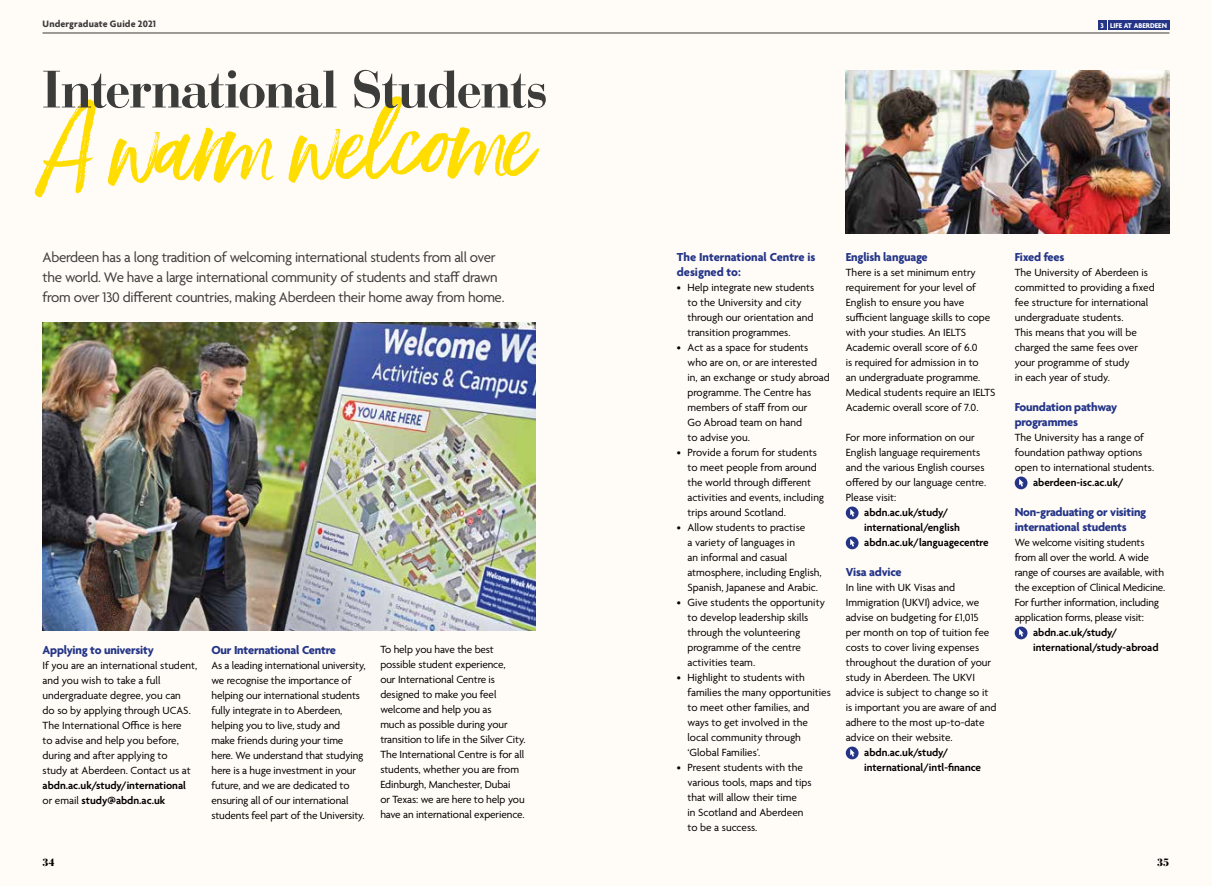
<style>
.page{position:relative;width:1212px;height:886px;background:#fffbf6}
.page>*{position:absolute;margin:0;border:0;box-sizing:border-box;transform-origin:0 0}
.t1{font:96.25px "Ernestand Emily Slanted";color:#fd0}
.t2{font:700 55px "Bauer Bodoni BT";letter-spacing:-.01em;color:#3c3c3b}
.t3{font:15px/20px "Agenda";letter-spacing:-.02em;color:#3c3c3b}
.t4{font:700 12.5px/15px "Agenda";letter-spacing:-.015em;color:#243588}
.t5{font:11.25px/15px "Agenda";color:#000}
.t6{font:600 11.25px/15px "Agenda";color:#000}
.t7{font:900 11.25px "Bauer Bodoni BT";color:#000}
.t8{font:700 10px "Agenda";letter-spacing:.015em;color:#3c3c3b}
.t9{font:700 7.5px "Agenda";color:#fff}
.s1{font-weight:400}
</style>
<div class="page">
<img style="left:43px;top:322px;width:492px;height:309px">
<div style="left:846px;top:506px;width:12px;height:13px;background:#243588;border-radius:50%"></div>
<svg style="left:850px;top:509px;width:5px;height:7px"></svg>
<div style="left:846px;top:536px;width:12px;height:13px;background:#243588;border-radius:50%"></div>
<svg style="left:850px;top:539px;width:5px;height:7px"></svg>
<div style="left:846px;top:746px;width:12px;height:13px;background:#243588;border-radius:50%"></div>
<svg style="left:850px;top:749px;width:5px;height:7px"></svg>
<div style="left:1015px;top:476px;width:12px;height:13px;background:#243588;border-radius:50%"></div>
<svg style="left:1019px;top:479px;width:5px;height:7px"></svg>
<div style="left:1015px;top:626px;width:12px;height:13px;background:#243588;border-radius:50%"></div>
<svg style="left:1019px;top:629px;width:5px;height:7px"></svg>
<img style="left:846px;top:71px;width:323px;height:163px">
<div style="left:1107px;top:20px;width:62px;height:10px;background:#243588"></div>
<div style="left:1098px;top:20px;width:8px;height:10px;background:#243588"></div>
<hr style="left:43px;top:33px;width:1126px;height:1px;background:#3c3c3b">
<p class="t8" style="left:43px;top:19px;width:115px">Undergraduate Guide 2021</p>
<p class="t9" style="left:1100px;top:21px;width:68px">3 LIFE AT ABERDEEN</p>
<h2 class="t2" style="left:43px;top:55px;width:506px">International Students</h2>
<h1 class="t1" style="left:37px;top:88px;width:523px;rotate:-1deg">A warm welcome</h1>
<p class="t3" style="left:43px;top:248px;width:463px">Aberdeen has a long tradition of welcoming international students from all over the world. We have a large international community of students and staff drawn from over 130 different countries, making Aberdeen their home away from home.</p>
<p class="t4" style="left:43px;top:643px;width:113px">Applying to university</p>
<p class="t5" style="left:43px;top:658px;width:156px">If you are an international student, and you wish to take a full undergraduate degree, you can<br>do so by applying through UCAS.<br>The International Office is here<br>to advise and help you before, during and after applying to<br>study at Aberdeen. Contact us at</p>
<p class="t6" style="left:43px;top:778px;width:145px">abdn.ac.uk/study/international <span class="s1">or email</span> study@abdn.ac.uk</p>
<p class="t4" style="left:211px;top:643px;width:126px">Our International Centre</p>
<p class="t5" style="left:211px;top:658px;width:156px">As a leading international university, we recognise the importance of helping our international students fully integrate in to Aberdeen, helping you to live, study and make friends during your time here. We understand that studying here is a huge investment in your future, and we are dedicated to ensuring all of our international students feel part of the University.</p>
<p class="t5" style="left:380px;top:643px;width:147px">To help you have the best possible student experience,<br>our International Centre is designed to make you feel welcome and help you as<br>much as possible during your transition to life in the Silver City.<br>The International Centre is for all students, whether you are from<br>Edinburgh, Manchester, Dubai<br>or Texas: we are here to help you have an international experience.</p>
<p class="t4" style="left:677px;top:250px;width:140px">The International Centre is designed to:</p>
<p class="t5" style="left:687px;top:280px;width:128px;text-indent:-11px">• Help integrate new students to the University and city through our orientation and transition programmes.</p>
<p class="t5" style="left:687px;top:340px;width:144px;text-indent:-11px">• Act as a space for students who are on, or are interested in, an exchange or study abroad programme. The Centre has members of staff from our<br>Go Abroad team on hand<br>to advise you.</p>
<p class="t5" style="left:687px;top:445px;width:138px;text-indent:-11px">• Provide a forum for students to meet people from around the world through different activities and events, including trips around Scotland.</p>
<p class="t5" style="left:687px;top:520px;width:136px;text-indent:-11px">• Allow students to practise<br>a variety of languages in<br>an informal and casual atmosphere, including English,<br>Spanish, Japanese and Arabic.</p>
<p class="t5" style="left:687px;top:595px;width:139px;text-indent:-11px">• Give students the opportunity to develop leadership skills through the volunteering programme of the centre activities team.</p>
<p class="t5" style="left:687px;top:670px;width:145px;text-indent:-11px">• Highlight to students with families the many opportunities to meet other families, and ways to get involved in the local community through ‘Global Families’.</p>
<p class="t5" style="left:687px;top:760px;width:126px;text-indent:-11px">• Present students with the various tools, maps and tips that will allow their time<br>in Scotland and Aberdeen to be a success.</p>
<p class="t4" style="left:846px;top:250px;width:83px">English language</p>
<p class="t5" style="left:846px;top:265px;width:151px">There is a set minimum entry requirement for your level of<br>English to ensure you have sufficient language skills to cope with your studies. An IELTS<br>Academic overall score of 6.0<br>is required for admission in to<br>an undergraduate programme.<br>Medical students require an IELTS<br>Academic overall score of 7.0.</p>
<p class="t5" style="left:846px;top:430px;width:142px">For more information on our<br>English language requirements and the various English courses offered by our language centre.<br>Please visit:</p>
<p class="t6" style="left:864px;top:505px;width:126px">abdn.ac.uk/study/ international/english abdn.ac.uk/languagecentre</p>
<p class="t4" style="left:846px;top:565px;width:57px">Visa advice</p>
<p class="t5" style="left:846px;top:580px;width:152px">In line with UK Visas and<br>Immigration (UKVI) advice, we advise on budgeting for £1,015 per month on top of tuition fee costs to cover living expenses throughout the duration of your study in Aberdeen. The UKVI advice is subject to change so it is important you are aware of and adhere to the most up-to-date advice on their website.</p>
<p class="t6" style="left:864px;top:745px;width:118px">abdn.ac.uk/study/ international/intl-finance</p>
<p class="t4" style="left:1015px;top:250px;width:51px">Fixed fees</p>
<p class="t5" style="left:1015px;top:265px;width:141px">The University of Aberdeen is committed to providing a fixed fee structure for international undergraduate students.<br>This means that you will be charged the same fees over your programme of study<br>in each year of study.</p>
<p class="t4" style="left:1015px;top:400px;width:104px">Foundation pathway programmes</p>
<p class="t5" style="left:1015px;top:430px;width:141px">The University has a range of foundation pathway options open to international students.</p>
<p class="t6" style="left:1033px;top:475px;width:92px">aberdeen-isc.ac.uk/</p>
<p class="t4" style="left:1015px;top:505px;width:133px">Non-graduating or visiting international students</p>
<p class="t5" style="left:1015px;top:535px;width:152px">We welcome visiting students from all over the world. A wide range of courses are available, with the exception of Clinical Medicine.<br>For further information, including application forms, please visit:</p>
<p class="t6" style="left:1033px;top:625px;width:127px">abdn.ac.uk/study/ international/study-abroad</p>
<p class="t7" style="left:43px;top:855px;width:14px">34</p>
<p class="t7" style="left:1157px;top:855px;width:14px">35</p>
</div>
